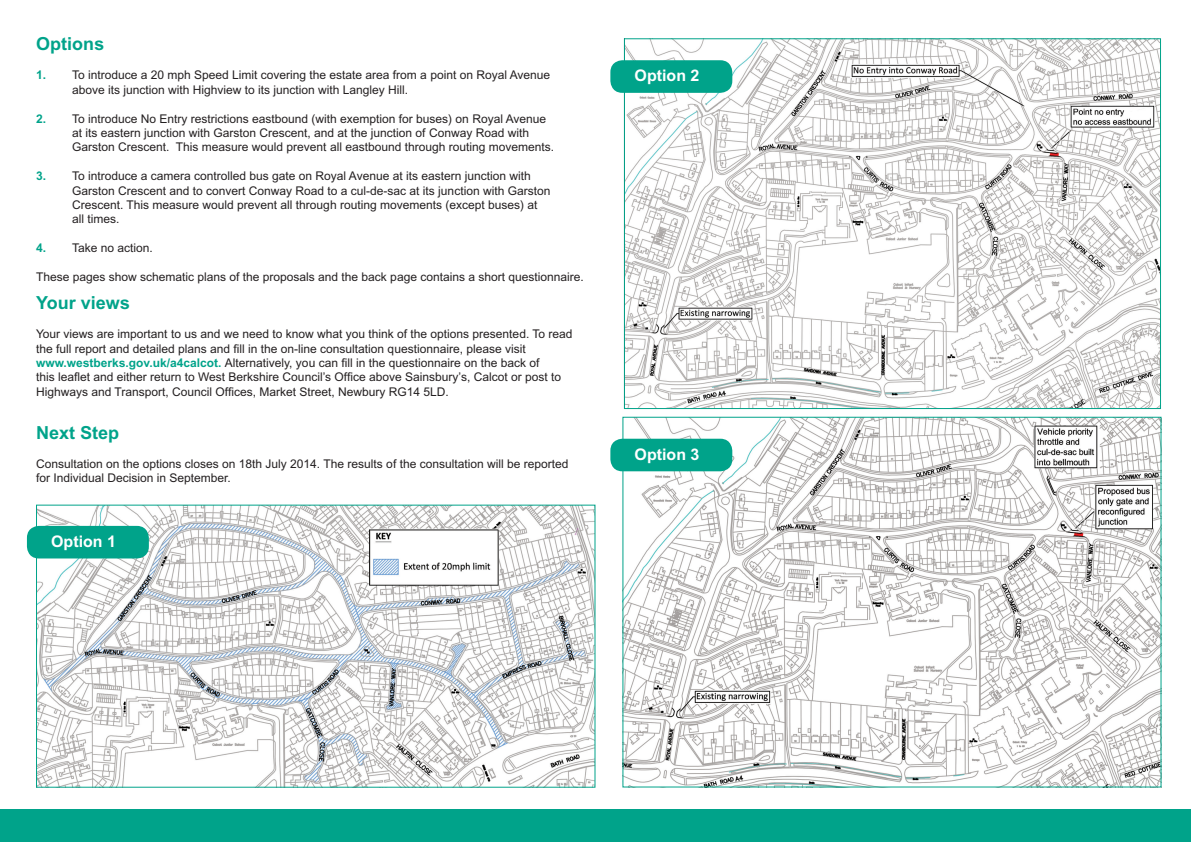
<style>
.page{position:relative;width:1191px;height:842px;background:#fff}
.page>*{position:absolute;margin:0;border:0;box-sizing:border-box;transform-origin:0 0}
.t1{font:700 18px "Arial MT Std";color:#00a38a}
.t2{font:700 16px "Arial MT Std";color:#fff}
.t3{font:12px/14.4px "Arial MT Std";color:#231f20}
.s1{font-weight:700;color:#00a38a}
</style>
<div class="page">
<img style="left:38px;top:507px;width:555px;height:279px">
<img style="left:626px;top:40px;width:533px;height:367px">
<img style="left:624px;top:419px;width:535px;height:366px">
<div style="left:0;top:809px;width:1191px;height:33px;background:#00a38a"></div>
<div style="left:27px;top:526px;width:122px;height:32px;background:#00a38a;border-radius:12px"></div>
<div style="left:610px;top:60px;width:122px;height:33px;background:#00a38a;border-radius:12px"></div>
<div style="left:610px;top:439px;width:122px;height:32px;background:#00a38a;border-radius:12px"></div>
<p class="t1" style="left:36px;top:34px;width:70px">Options</p>
<p class="t3" style="left:72px;top:68px;width:480px;text-indent:-36px"><span class="s1">1.</span> To introduce a 20 mph Speed Limit covering the estate area from a point on Royal Avenue above its junction with Highview to its junction with Langley Hill.</p>
<p class="t3" style="left:72px;top:111px;width:483px;text-indent:-36px"><span class="s1">2.</span> To introduce No Entry restrictions eastbound (with exemption for buses) on Royal Avenue at its eastern junction with Garston Crescent, and at the junction of Conway Road with<br>Garston Crescent. This measure would prevent all eastbound through routing movements.</p>
<p class="t3" style="left:72px;top:169px;width:480px;text-indent:-36px"><span class="s1">3.</span> To introduce a camera controlled bus gate on Royal Avenue at its eastern junction with<br>Garston Crescent and to convert Conway Road to a cul-de-sac at its junction with Garston<br>Crescent. This measure would prevent all through routing movements (except buses) at</p>
<p class="t3" style="left:72px;top:212px;width:49px">all times.</p>
<p class="t3" style="left:36px;top:241px;width:118px"><span class="s1">4.</span> Take no action.</p>
<p class="t3" style="left:36px;top:269px;width:549px">These pages show schematic plans of the proposals and the back page contains a short questionnaire.</p>
<p class="t1" style="left:36px;top:292px;width:95px">Your views</p>
<p class="t3" style="left:36px;top:327px;width:538px">Your views are important to us and we need to know what you think of the options presented. To read the full report and detailed plans and fill in the on-line consultation questionnaire, please visit</p>
<p class="t3" style="left:36px;top:355px;width:526px"><span class="s1">www.westberks.gov.uk/a4calcot.</span> Alternatively, you can fill in the questionnaire on the back of this leaflet and either return to West Berkshire Council’s Office above Sainsbury’s, Calcot or post to<br>Highways and Transport, Council Offices, Market Street, Newbury RG14 5LD.</p>
<p class="t1" style="left:36px;top:422px;width:85px">Next Step</p>
<p class="t3" style="left:36px;top:456px;width:534px">Consultation on the options closes on 18th July 2014. The results of the consultation will be reported for Individual Decision in September.</p>
<p class="t2" style="left:51px;top:532px;width:66px">Option 1</p>
<p class="t2" style="left:634px;top:66px;width:66px">Option 2</p>
<p class="t2" style="left:634px;top:444px;width:66px">Option 3</p>
</div>
